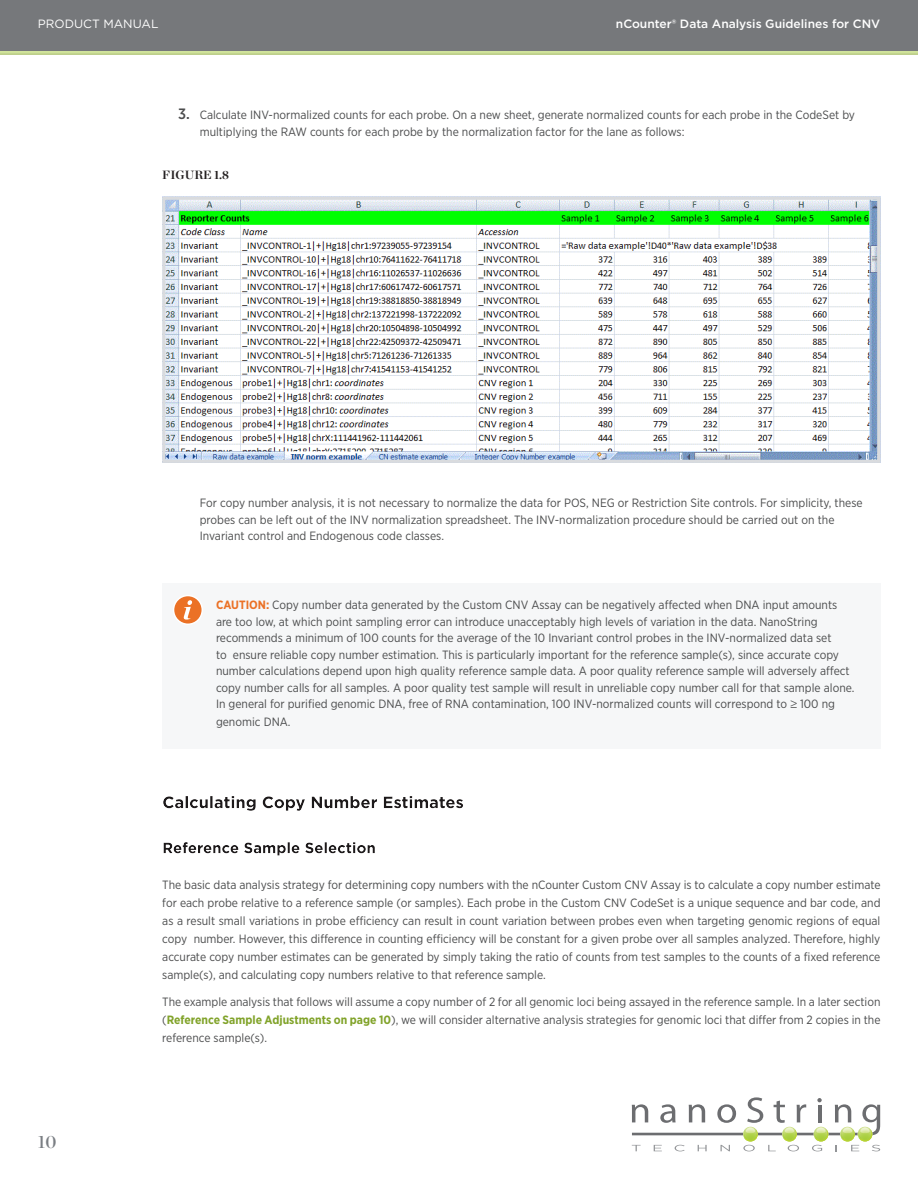
<style>
.page{position:relative;width:918px;height:1188px;background:#fff}
.page>*{position:absolute;margin:0;border:0;box-sizing:border-box;transform-origin:0 0}
.t1{font:18px "Chronicle Display Semi";color:#7a7e83}
.Body_Text{font:12px/16.5px "Gotham Narrow";color:#4b4c4d}
.t2{font:500 12px "Gotham";color:#fff}
.t3{font:12px "Gotham";color:#fff}
.t4{font:700 12px "Chronicle Display";color:#231f20}
.s1{font-weight:500;font-size:15px}
.s2{font-weight:700;color:#eb7125}
.s3{font-weight:700;color:#81a32a}
</style>
<div class="page">
<div style="left:0;top:0;width:918px;height:51px;background:#76787b"></div>
<div style="left:0;top:51px;width:918px;height:6px;background:#231f20;opacity:.1"></div>
<svg style="left:632px;top:1097px;width:248px;height:54px"></svg>
<div style="left:158px;top:790px;width:722px;height:45px;background:#231f20;opacity:.25"></div>
<img style="left:166px;top:201px;width:710px;height:258px">
<div style="left:162px;top:197px;width:718px;height:266px;border:3px solid #d9dbde"></div>
<div style="left:162px;top:583px;width:718px;height:166px;background:#f6f7f8"></div>
<div style="left:174px;top:596px;width:28px;height:28px;background:#eb7125;border-radius:50%"></div>
<div style="left:173px;top:595px;width:30px;height:30px;border:2px solid #fff;border-radius:50%"></div>
<svg style="left:184px;top:600px;width:8px;height:20px"></svg>
<p class="t3" style="left:38px;top:16px;width:122px">PRODUCT MANUAL</p>
<p class="t2" style="left:616px;top:16px;width:266px">nCounter® Data Analysis Guidelines for CNV</p>
<p class="Body_Text" style="left:200px;top:107px;width:657px;text-indent:-22px"><span class="s1">3.</span> Calculate INV-normalized counts for each probe. On a new sheet, generate normalized counts for each probe in the CodeSet by multiplying the RAW counts for each probe by the normalization factor for the lane as follows:</p>
<p class="t4" style="left:162px;top:166px;width:68px">FIGURE 1.8</p>
<p class="Body_Text" style="left:200px;top:494px;width:664px">For copy number analysis, it is not necessary to normalize the data for POS, NEG or Restriction Site controls. For simplicity, these probes can be left out of the INV normalization spreadsheet. The INV-normalization procedure should be carried out on the<br>Invariant control and Endogenous code classes.</p>
<p class="Body_Text" style="left:216px;top:597px;width:640px"><span class="s2">CAUTION:</span> Copy number data generated by the Custom CNV Assay can be negatively affected when DNA input amounts are too low, at which point sampling error can introduce unacceptably high levels of variation in the data. NanoString recommends a minimum of 100 counts for the average of the 10 Invariant control probes in the INV-normalized data set<br>to ensure reliable copy number estimation. This is particularly important for the reference sample(s), since accurate copy number calculations depend upon high quality reference sample data. A poor quality reference sample will adversely affect copy number calls for all samples. A poor quality test sample will result in unreliable copy number call for that sample alone.<br>In general for purified genomic DNA, free of RNA contamination, 100 INV-normalized counts will correspond to ≥ 100 ng</p>
<p class="Body_Text" style="left:216px;top:714px;width:76px">genomic DNA.</p>
<h1 class="t1" style="left:38px;top:1128px;width:20px">10</h1>
<p class="Body_Text" style="left:162px;top:875px;width:720px;line-height:18px;text-align:justify">The basic data analysis strategy for determining copy numbers with the nCounter Custom CNV Assay is to calculate a copy number estimate for each probe relative to a reference sample (or samples). Each probe in the Custom CNV CodeSet is a unique sequence and bar code, and as a result small variations in probe efficiency can result in count variation between probes even when targeting genomic regions of equal copy number. However, this difference in counting efficiency will be constant for a given probe over all samples analyzed. Therefore, highly accurate copy number estimates can be generated by simply taking the ratio of counts from test samples to the counts of a fixed reference sample(s), and calculating copy numbers relative to that reference sample.</p>
<p class="Body_Text" style="left:162px;top:992px;width:720px;line-height:18px;text-align:justify">The example analysis that follows will assume a copy number of 2 for all genomic loci being assayed in the reference sample. In a later section (<span class="s3">Reference Sample Adjustments on page 10</span>), we will consider alternative analysis strategies for genomic loci that differ from 2 copies in the reference sample(s).</p>
</div>
